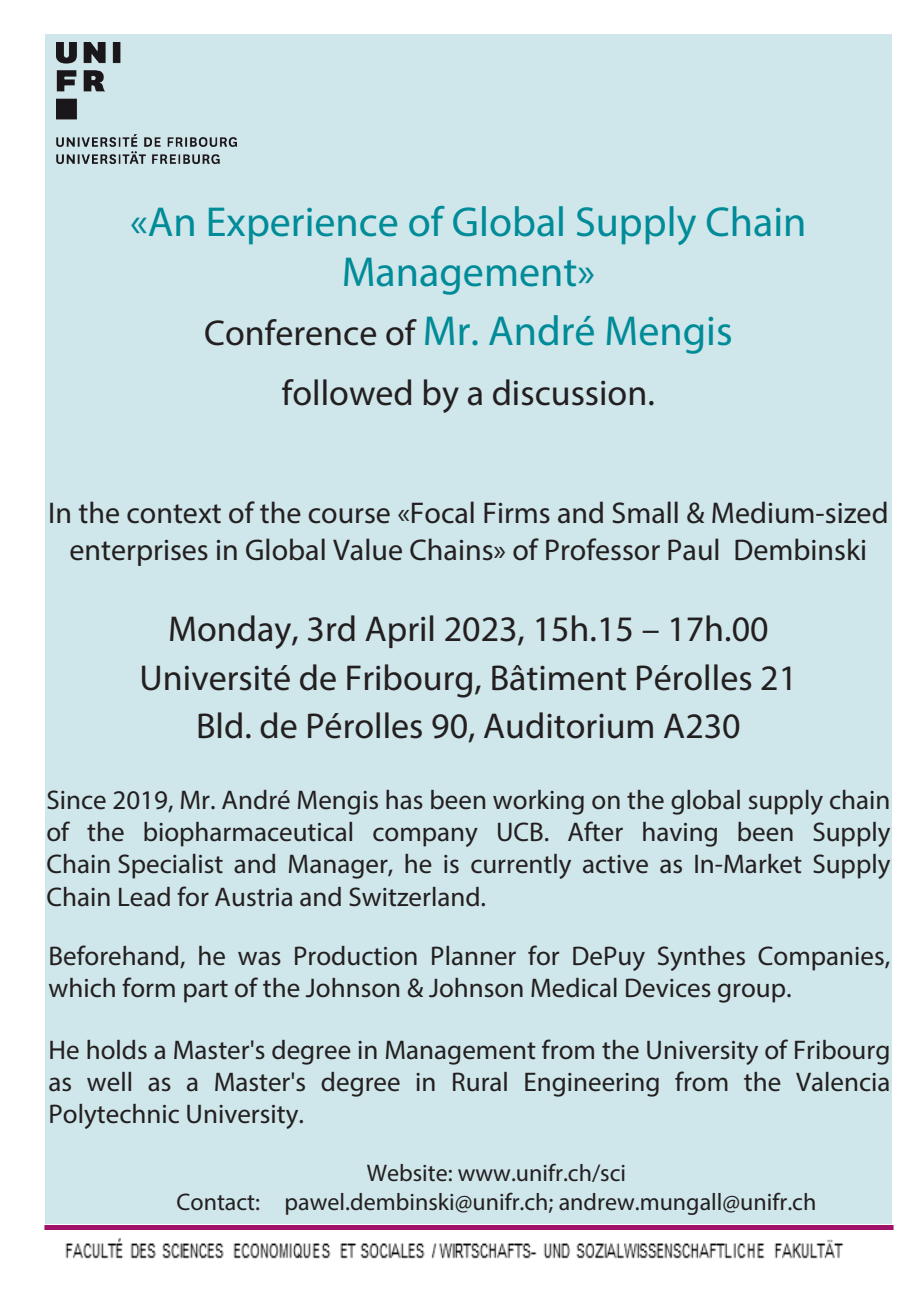
<style>
.page{position:relative;width:919px;height:1289px;background:#fff}
.page>*{position:absolute;margin:0;border:0;box-sizing:border-box;transform-origin:0 0}
.t1{font:42px/50.4px "Myriad Pro";color:#008b98;text-align:center}
.t2{font:36px/48.6px "Myriad Pro";color:#231f20;text-align:center}
.t3{font:30px/37.2px "Myriad Pro";color:#231f20;text-align:center}
.t4{font:27px/32.4px "Myriad Pro";color:#231f20;text-align:justify}
.t5{font:24px/28.8px "Myriad Pro";color:#231f20;text-align:center}
.s1{font-size:36px;color:#231f20}
</style>
<div class="page">
<div style="left:45px;top:35px;width:846px;height:1188px;background:#cfe6ea"></div>
<img style="left:57px;top:43px;width:180px;height:120px">
<hr style="left:45px;top:1225px;width:848px;height:4px;background:#a0116a">
<img style="left:65px;top:1238px;width:779px;height:21px">
<p class="t1" style="left:130px;top:196px;width:677px">«An Experience of Global Supply Chain<br>Management»</p>
<p class="t1" style="left:204px;top:305px;width:530px"><span class="s1">Conference of</span> Mr. André Mengis</p>
<p class="t2" style="left:282px;top:368px;width:374px">followed by a discussion.</p>
<p class="t3" style="left:48px;top:494px;width:841px">In the context of the course «Focal Firms and Small &amp; Medium-sized enterprises in Global Value Chains» of Professor Paul Dembinski</p>
<p class="t2" style="left:140px;top:604px;width:659px">Monday, 3rd April 2023, 15h.15 – 17h.00<br>Université de Fribourg, Bâtiment Pérolles 21<br>Bld. de Pérolles 90, Auditorium A230</p>
<p class="t4" style="left:46px;top:783px;width:845px">Since 2019, Mr. André Mengis has been working on the global supply chain of the biopharmaceutical company UCB. After having been Supply Chain Specialist and Manager, he is currently active as In-Market Supply Chain Lead for Austria and Switzerland.</p>
<p class="t4" style="left:49px;top:940px;width:843px;line-height:31.3px">Beforehand, he was Production Planner for DePuy Synthes Companies, which form part of the Johnson &amp; Johnson Medical Devices group.</p>
<p class="t4" style="left:49px;top:1033px;width:843px;line-height:32px">He holds a Master's degree in Management from the University of Fribourg as well as a Master's degree in Rural Engineering from the Valencia Polytechnic University.</p>
<p class="t5" style="left:176px;top:1158px;width:641px">Website: www.unifr.ch/sci<br>Contact: pawel.dembinski@unifr.ch; andrew.mungall@unifr.ch</p>
</div>
